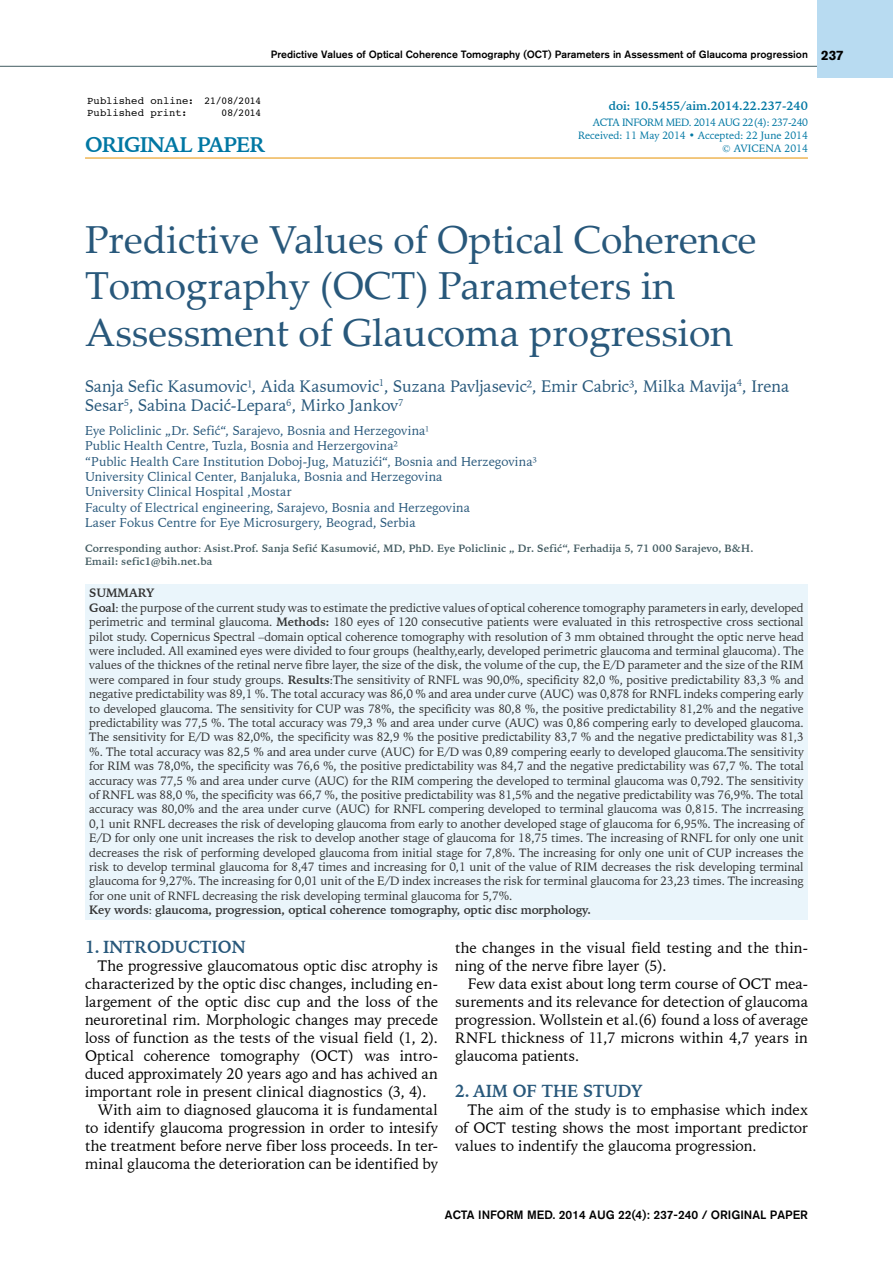
<style>
.page{position:relative;width:893px;height:1263px;background:#fff}
.page>*{position:absolute;margin:0;border:0;box-sizing:border-box;transform-origin:0 0}
.t1{font:39px/46.8px "Palatino Linotype";color:#28587b}
.t2{font:700 21px "Iowan Old Style BT";letter-spacing:-.04em;color:#0077a3}
.t3{font:700 17.4px "Iowan Old Style BT";color:#28587b;scale:.95 1}
.t4{font:16.5px/19.8px "Iowan Old Style BT";letter-spacing:-.005em;color:#28587b}
.t5{font:15px/18px "Iowan Old Style BT";letter-spacing:-.005em;color:#000;text-align:justify}
.t6{font:700 13.5px "Akzidenz Grotesk BQ";color:#000}
.t7{font:12.75px/15.3px "Iowan Old Style BT";letter-spacing:.005em;color:#28587b}
.t8{font:12px/14.4px "Iowan Old Style BT";letter-spacing:-.01em;color:#333}
.t9{font:500 12px "Akzidenz Grotesk BQ";color:#000}
.t10{font:700 12px "Iowan Old Style BT";color:#0077a3}
.t11{font:700 10.5px/12.6px "Iowan Old Style BT";letter-spacing:.01em;color:#425b61}
.t12{font:500 10.5px "Akzidenz Grotesk BQ";color:#000}
.t13{font:10.5px/12.6px "Iowan Old Style BT";color:#0077a3;text-align:right}
.t14{font:10.5px/12.3px "Courier 10 Pitch BT";letter-spacing:-.01em;color:#000}
.s1{font-weight:400}
.s2{font-weight:700}
</style>
<div class="page">
<hr style="left:0;top:66px;width:893px;height:1px;background:#425b61">
<div style="left:817px;top:0;width:76px;height:78px;background:#b8dbf1"></div>
<div style="left:85px;top:584px;width:723px;height:336px;background:#eaf5fb"></div>
<hr style="left:85px;top:158px;width:723px;height:1px;background:#e69200">
<p class="t12" style="left:271px;top:48px;width:538px">Predictive Values of Optical Coherence Tomography (OCT) Parameters in Assessment of Glaucoma progression</p>
<p class="t6" style="left:821px;top:48px;width:24px">237</p>
<p class="t14" style="left:87px;top:95px;width:176px">Published online: 21/08/2014<br>Published print:</p>
<p class="t10" style="left:609px;top:98px;width:201px">doi: 10.5455/aim.2014.22.237-240</p>
<p class="t13" style="left:578px;top:116px;width:231px">ACTA INFORM MED. 2014 AUG 22(4): 237-240<br>Received: 11 May 2014 • Accepted: 22 June 2014</p>
<p class="t14" style="left:221px;top:107px;width:42px">08/2014</p>
<h2 class="t2" style="left:85px;top:131px;width:182px">ORIGINAL PAPER</h2>
<p class="t13" style="left:722px;top:142px;width:87px">© AVICENA 2014</p>
<h1 class="t1" style="left:85px;top:214px;width:673px">Predictive Values of Optical Coherence<br>Tomography (OCT) Parameters in<br>Assessment of Glaucoma progression</h1>
<h3 class="t4" style="left:85px;top:376px;width:705px">Sanja Sefic Kasumovic¹, Aida Kasumovic<sup>1</sup>, Suzana Pavljasevic², Emir Cabric³, Milka Mavija<sup>4</sup>, Irena<br>Sesar<sup>5</sup>, Sabina Dacić-Lepara<sup>6</sup>, Mirko Jankov<sup>7</sup></h3>
<p class="t7" style="left:85px;top:423px;width:454px">Eye Policlinic „Dr. Sefić“, Sarajevo, Bosnia and Herzegovina¹<br>Public Health Centre, Tuzla, Bosnia and Herzergovina²<br>“Public Health Care Institution Doboj-Jug, Matuzići“, Bosnia and Herzegovina³<br>University Clinical Center, Banjaluka, Bosnia and Herzegovina<br>University Clinical Hospital ,Mostar<br>Faculty of Electrical engineering, Sarajevo, Bosnia and Herzegovina<br>Laser Fokus Centre for Eye Microsurgery, Beograd, Serbia</p>
<p class="t11" style="left:85px;top:542px;width:670px">Corresponding author<span class="s1">:</span> Asist.Prof. Sanja Sefić Kasumović, MD, PhD. Eye Policlinic „ Dr. Sefić“, Ferhadija 5, 71 000 Sarajevo, B&amp;H.<br>Email: sefic1@bih.net.ba</p>
<p class="t8" style="left:89px;top:586px;width:716px"><span class="s2">SUMMARY<br>Goal</span>: the purpose of the current study was to estimate the predictive values of optical coherence tomography parameters in early, developed perimetric and terminal glaucoma. <span class="s2">Methods:</span> 180 eyes of 120 consecutive patients were evaluated in this retrospective cross sectional pilot study. Copernicus Spectral –domain optical coherence tomography with resolution of 3 mm obtained throught the optic nerve head were included. All examined eyes were divided to four groups (healthy,early, developed perimetric glaucoma and terminal glaucoma). The values of the thicknes of the retinal nerve fibre layer, the size of the disk, the volume of the cup, the E/D parameter and the size of the RIM were compared in four study groups. <span class="s2">Results</span>:The sensitivity of RNFL was 90,0%, specificity 82,0 %, positive predictability 83,3 % and negative predictability was 89,1 %. The total accuracy was 86,0 % and area under curve (AUC) was 0,878 for RNFL indeks compering early to developed glaucoma. The sensitivity for CUP was 78%, the specificity was 80,8 %, the positive predictability 81,2% and the negative predictability was 77,5 %. The total accuracy was 79,3 % and area under curve (AUC) was 0,86 compering early to developed glaucoma.<br>The sensitivity for E/D was 82,0%, the specificity was 82,9 % the positive predictability 83,7 % and the negative predictability was 81,3 %. The total accuracy was 82,5 % and area under curve (AUC) for E/D was 0,89 compering eearly to developed glaucoma.The sensitivity for RIM was 78,0%, the specificity was 76,6 %, the positive predictability was 84,7 and the negative predictability was 67,7 %. The total accuracy was 77,5 % and area under curve (AUC) for the RIM compering the developed to terminal glaucoma was 0,792. The sensitivity of RNFL was 88,0 %, the specificity was 66,7 %, the positive predictability was 81,5% and the negative predictability was 76,9%. The total accuracy was 80,0% and the area under curve (AUC) for RNFL compering developed to terminal glaucoma was 0,815. The incrreasing 0,1 unit RNFL decreases the risk of developing glaucoma from early to another developed stage of glaucoma for 6,95%. The increasing of E/D for only one unit increases the risk to develop another stage of glaucoma for 18,75 times. The increasing of RNFL for only one unit decreases the risk of performing developed glaucoma from initial stage for 7,8%. The increasing for only one unit of CUP increases the risk to develop terminal glaucoma for 8,47 times and increasing for 0,1 unit of the value of RIM decreases the risk developing terminal glaucoma for 9,27%. The increasing for 0,01 unit of the E/D index increases the risk for terminal glaucoma for 23,23 times. The increasing for one unit of RNFL decreasing the risk developing terminal glaucoma for 5,7%.<br><span class="s2">Key words</span>: <span class="s2">glaucoma, progression, optical coherence tomography, optic disc morphology.</span></p>
<h3 class="t3" style="left:85px;top:936px;width:171px">1. INTRODUCTION</h3>
<p class="t5" style="left:98px;top:957px;width:342px">The progressive glaucomatous optic disc atrophy is</p>
<p class="t5" style="left:85px;top:975px;width:354px">characterized by the optic disc changes, including en-</p>
<p class="t5" style="left:85px;top:993px;width:354px">largement of the optic disc cup and the loss of the</p>
<p class="t5" style="left:85px;top:1011px;width:354px">neuroretinal rim. Morphologic changes may precede</p>
<p class="t5" style="left:85px;top:1029px;width:354px">loss of function as the tests of the visual field (1, 2).</p>
<p class="t5" style="left:85px;top:1047px;width:354px">Optical coherence tomography (OCT) was intro-</p>
<p class="t5" style="left:85px;top:1065px;width:354px">duced approximately 20 years ago and has achived an</p>
<p class="t5" style="left:85px;top:1083px;width:343px">important role in present clinical diagnostics (3, 4).</p>
<p class="t5" style="left:98px;top:1101px;width:342px">With aim to diagnosed glaucoma it is fundamental</p>
<p class="t5" style="left:85px;top:1119px;width:354px">to identify glaucoma progression in order to intesify</p>
<p class="t5" style="left:85px;top:1137px;width:354px">the treatment before nerve fiber loss proceeds. In ter-</p>
<p class="t5" style="left:85px;top:1155px;width:354px">minal glaucoma the deterioration can be identified by</p>
<p class="t5" style="left:455px;top:939px;width:354px">the changes in the visual field testing and the thin&shy;ning of the nerve fibre layer (5).</p>
<p class="t5" style="left:455px;top:975px;width:354px;text-indent:13px">Few data exist about long term course of OCT mea&shy;surements and its relevance for detection of glaucoma progression. Wollstein et al.(6) found a loss of average RNFL thickness of 11,7 microns within 4,7 years in glaucoma patients.</p>
<h3 class="t3" style="left:455px;top:1080px;width:199px">2. AIM OF THE STUDY</h3>
<p class="t5" style="left:455px;top:1101px;width:354px;text-indent:13px">The aim of the study is to emphasise which index of OCT testing shows the most important predictor values to indentify the glaucoma progression.</p>
<p class="t9" style="left:445px;top:1207px;width:364px">ACTA INFORM MED. 2014 AUG 22(4): 237-240 / ORIGINAL PAPER</p>
</div>
